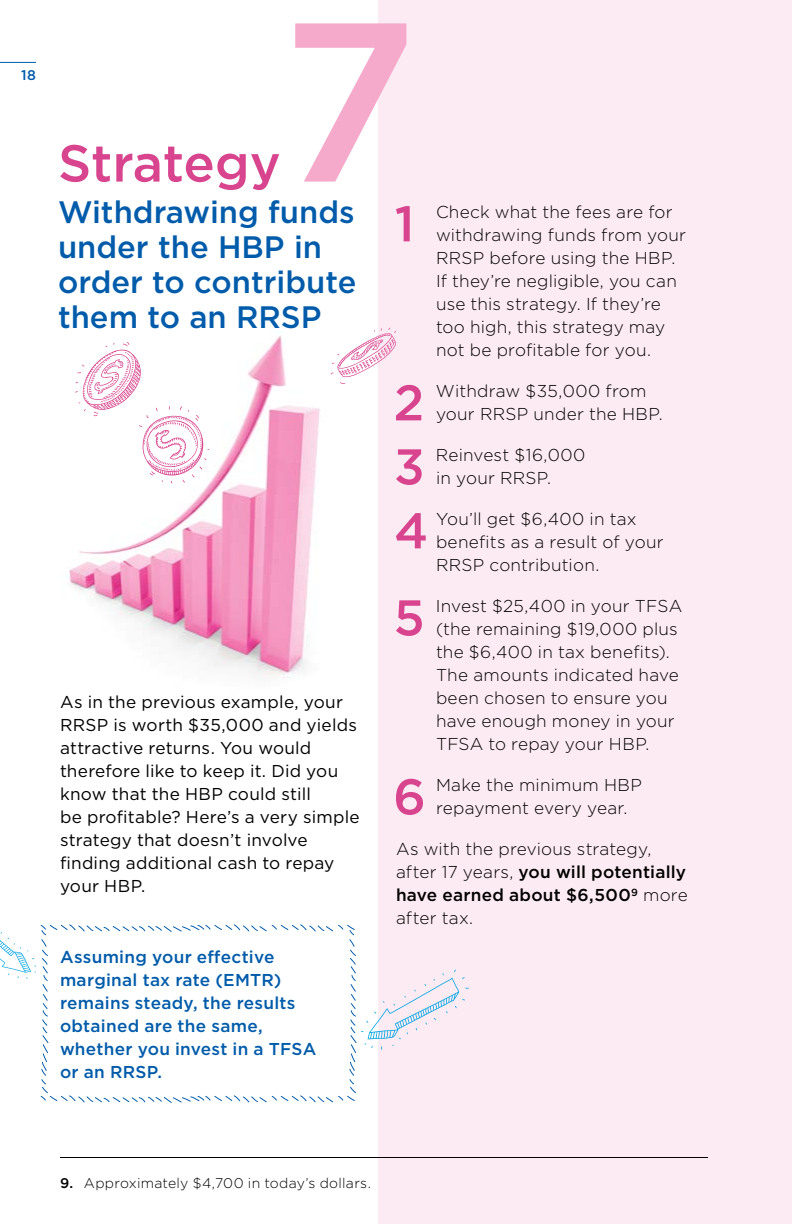
<style>
.page{position:relative;width:792px;height:1224px;background:#fff}
.page>*{position:absolute;margin:0;border:0;box-sizing:border-box;transform-origin:0 0}
.t1{font:500 226px "Gotham";color:#f6aacb}
.Titres_N1{font:500 52px "Gotham";letter-spacing:-.005em;color:#d8458e}
.Texte___OL1{font:500 50px "Gotham";color:#d8458e}
.Titres_N2{font:500 31px/35px "Gotham";color:#005baa}
.Texte___OL1-2{font:300 17.2px/23px "Gotham";letter-spacing:.01em;color:#000}
.Texte___Introduction{font:17.2px/23px "Gotham";letter-spacing:.01em;color:#000}
.Texte{font:500 17.2px/23px "Gotham";letter-spacing:.015em;color:#005baa}
.Texte-2{font:300 17.2px/23px "Gotham";letter-spacing:.01em;color:#000}
.Footnotes___Première{font:300 14px "Gotham";letter-spacing:.02em;color:#000}
.t2{font:500 14px "Gotham";color:#005baa}
.s1{font-weight:500}
</style>
<div class="page">
<div style="left:378px;top:0;width:414px;height:1224px;background:#fdebf3"></div>
<hr style="left:60px;top:1157px;width:648px;height:1px;background:#000">
<svg style="left:43px;top:1044px;width:5px;height:9px"></svg>
<svg style="left:42px;top:1035px;width:7px;height:8px"></svg>
<svg style="left:42px;top:1027px;width:6px;height:7px"></svg>
<svg style="left:42px;top:1019px;width:6px;height:7px"></svg>
<svg style="left:43px;top:994px;width:5px;height:23px"></svg>
<svg style="left:42px;top:984px;width:6px;height:8px"></svg>
<svg style="left:350px;top:949px;width:6px;height:7px"></svg>
<svg style="left:349px;top:939px;width:6px;height:8px"></svg>
<svg style="left:259px;top:926px;width:8px;height:6px"></svg>
<svg style="left:251px;top:925px;width:7px;height:6px"></svg>
<svg style="left:243px;top:925px;width:7px;height:7px"></svg>
<svg style="left:234px;top:924px;width:7px;height:7px"></svg>
<svg style="left:225px;top:925px;width:8px;height:5px"></svg>
<svg style="left:214px;top:925px;width:8px;height:5px"></svg>
<svg style="left:326px;top:926px;width:7px;height:6px"></svg>
<svg style="left:317px;top:925px;width:8px;height:6px"></svg>
<svg style="left:309px;top:925px;width:7px;height:7px"></svg>
<svg style="left:300px;top:924px;width:7px;height:7px"></svg>
<svg style="left:292px;top:925px;width:7px;height:5px"></svg>
<svg style="left:280px;top:925px;width:9px;height:5px"></svg>
<svg style="left:271px;top:925px;width:6px;height:5px"></svg>
<svg style="left:338px;top:925px;width:16px;height:11px"></svg>
<svg style="left:190px;top:925px;width:21px;height:5px"></svg>
<svg style="left:182px;top:926px;width:9px;height:5px"></svg>
<svg style="left:173px;top:926px;width:9px;height:6px"></svg>
<svg style="left:164px;top:926px;width:8px;height:6px"></svg>
<svg style="left:131px;top:926px;width:31px;height:6px"></svg>
<svg style="left:122px;top:926px;width:8px;height:5px"></svg>
<svg style="left:112px;top:926px;width:9px;height:5px"></svg>
<svg style="left:103px;top:927px;width:7px;height:4px"></svg>
<svg style="left:95px;top:926px;width:7px;height:6px"></svg>
<svg style="left:86px;top:925px;width:7px;height:6px"></svg>
<svg style="left:78px;top:925px;width:7px;height:7px"></svg>
<svg style="left:69px;top:924px;width:7px;height:7px"></svg>
<svg style="left:61px;top:925px;width:7px;height:5px"></svg>
<svg style="left:49px;top:925px;width:9px;height:5px"></svg>
<svg style="left:0;top:925px;width:48px;height:56px"></svg>
<svg style="left:259px;top:1097px;width:8px;height:6px"></svg>
<svg style="left:251px;top:1096px;width:7px;height:6px"></svg>
<svg style="left:243px;top:1096px;width:7px;height:7px"></svg>
<svg style="left:234px;top:1095px;width:7px;height:7px"></svg>
<svg style="left:225px;top:1096px;width:8px;height:5px"></svg>
<svg style="left:214px;top:1096px;width:8px;height:5px"></svg>
<svg style="left:326px;top:1097px;width:7px;height:6px"></svg>
<svg style="left:317px;top:1096px;width:8px;height:6px"></svg>
<svg style="left:309px;top:1096px;width:7px;height:7px"></svg>
<svg style="left:300px;top:1095px;width:7px;height:7px"></svg>
<svg style="left:292px;top:1096px;width:7px;height:5px"></svg>
<svg style="left:280px;top:1096px;width:9px;height:5px"></svg>
<svg style="left:271px;top:1096px;width:6px;height:5px"></svg>
<svg style="left:338px;top:958px;width:131px;height:143px"></svg>
<svg style="left:190px;top:1096px;width:21px;height:5px"></svg>
<svg style="left:182px;top:1097px;width:9px;height:5px"></svg>
<svg style="left:173px;top:1097px;width:9px;height:6px"></svg>
<svg style="left:164px;top:1097px;width:8px;height:6px"></svg>
<svg style="left:131px;top:1097px;width:31px;height:6px"></svg>
<svg style="left:122px;top:1097px;width:8px;height:5px"></svg>
<svg style="left:112px;top:1097px;width:9px;height:5px"></svg>
<svg style="left:103px;top:1098px;width:7px;height:4px"></svg>
<svg style="left:95px;top:1097px;width:7px;height:6px"></svg>
<svg style="left:86px;top:1096px;width:7px;height:6px"></svg>
<svg style="left:78px;top:1096px;width:7px;height:7px"></svg>
<svg style="left:69px;top:1095px;width:7px;height:7px"></svg>
<svg style="left:61px;top:1096px;width:7px;height:5px"></svg>
<svg style="left:49px;top:1096px;width:9px;height:5px"></svg>
<svg style="left:40px;top:1053px;width:8px;height:48px"></svg>
<img style="left:69px;top:335px;width:251px;height:344px">
<svg style="left:330px;top:327px;width:66px;height:57px"></svg>
<svg style="left:75px;top:342px;width:134px;height:142px"></svg>
<hr style="left:0;top:62px;width:36px;height:1px;background:#005baa">
<p class="t2" style="left:21px;top:65px;width:16px">18</p>
<p class="t1" style="left:280px;top:-46px;width:139px">7</p>
<p class="Titres_N1" style="left:58px;top:129px;width:224px">Strategy</p>
<p class="Titres_N2" style="left:58px;top:194px;width:300px">Withdrawing funds under the HBP in order to contribute them to an RRSP</p>
<p class="Texte___OL1" style="left:395px;top:191px;width:21px">1</p>
<p class="Texte___OL1-2" style="left:436px;top:200px;width:252px">Check what the fees are for withdrawing funds from your<br>RRSP before using the HBP.<br>If they’re negligible, you can use this strategy. If they’re too high, this strategy may not be profitable for you.</p>
<p class="Texte___OL1" style="left:394px;top:370px;width:32px">2</p>
<p class="Texte___OL1-2" style="left:436px;top:379px;width:228px">Withdraw $35,000 from your RRSP under the HBP.</p>
<p class="Texte___OL1" style="left:394px;top:434px;width:32px">3</p>
<p class="Texte___OL1-2" style="left:436px;top:443px;width:151px">Reinvest $16,000 in your RRSP.</p>
<p class="Texte___OL1" style="left:394px;top:498px;width:36px">4</p>
<p class="Texte___OL1-2" style="left:436px;top:507px;width:229px">You’ll get $6,400 in tax benefits as a result of your<br>RRSP contribution.</p>
<p class="Texte___OL1" style="left:394px;top:585px;width:33px">5</p>
<p class="Texte___OL1-2" style="left:436px;top:594px;width:248px">Invest $25,400 in your TFSA (the remaining $19,000 plus the $6,400 in tax benefits).<br>The amounts indicated have been chosen to ensure you have enough money in your<br>TFSA to repay your HBP.</p>
<p class="Texte___OL1" style="left:393px;top:764px;width:34px">6</p>
<p class="Texte___OL1-2" style="left:436px;top:773px;width:208px">Make the minimum HBP repayment every year.</p>
<p class="Texte-2" style="left:396px;top:837px;width:293px">As with the previous strategy, after 17 years, <span class="s1">you will potentially have earned about $6,500</span><sup>9</sup> more after tax.</p>
<p class="Texte___Introduction" style="left:60px;top:690px;width:301px">As in the previous example, your<br>RRSP is worth $35,000 and yields attractive returns. You would therefore like to keep it. Did you know that the HBP could still<br>be profitable? Here’s a very simple strategy that doesn’t involve finding additional cash to repay your HBP.</p>
<p class="Texte" style="left:60px;top:945px;width:258px">Assuming your effective marginal tax rate (EMTR) remains steady, the results obtained are the same, whether you invest in a TFSA or an RRSP.</p>
<p class="Footnotes___Première" style="left:60px;top:1174px;width:312px"><span class="s1">9.</span> Approximately $4,700 in today’s dollars.</p>
</div>
